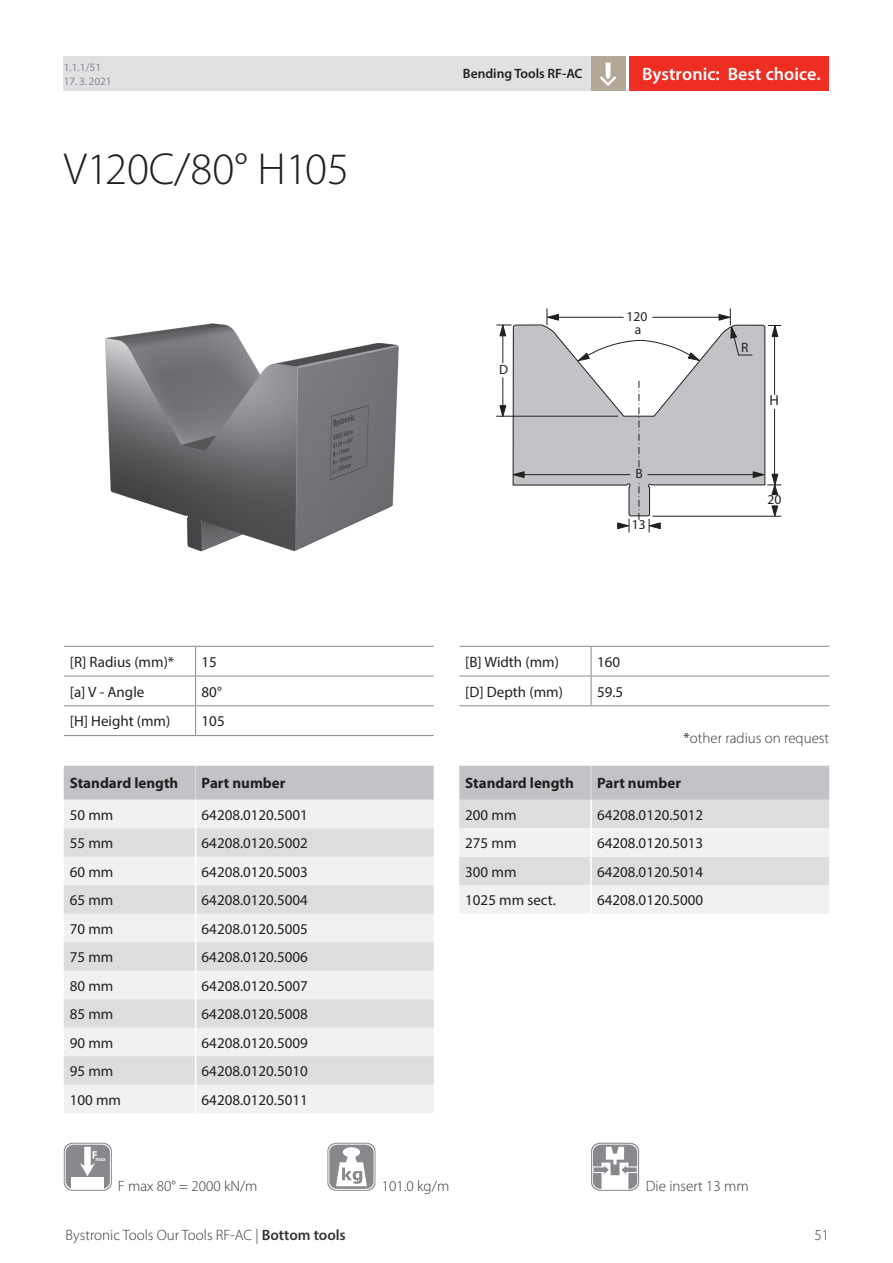
<style>
.page{position:relative;width:893px;height:1263px;background:#fff}
.page>*{position:absolute;margin:0;border:0;box-sizing:border-box;transform-origin:0 0}
.Headline_3{font:300 45px "Myriad Pro";color:#231f20}
.t1{font:600 18px "Myriad Pro";letter-spacing:.005em;color:#fff}
.Tabelle_10pt{font:15px "Myriad Pro";color:#231f20}
.Tabellenkopf_left{font:700 15px "Myriad Pro";color:#231f20}
.Fußzeile_rechts{font:300 15px "Myriad Pro";color:#363536}
.Haupttext_10pt{font:300 15px "Myriad Pro";color:#363536}
.Fussnote_rechts{font:300 15px "Myriad Pro";color:#363536}
.t2{font:14.4px "Myriad Pro";color:#231f20}
.t3{font:600 13.5px "Myriad Pro";color:#231f20}
.t4{font:13.5px "Myriad Pro";color:#231f20}
.t5{font:11.25px/13.5px "Myriad Pro";color:#87898c}
.s1{font-weight:400}
.s2{font-weight:600}
</style>
<div class="page">
<div style="left:64px;top:57px;width:561px;height:34px;background:#e0e1e3"></div>
<div style="left:629px;top:57px;width:200px;height:34px;background:#ee2e22"></div>
<div style="left:591px;top:57px;width:34px;height:34px;background:#b3a797"></div>
<svg style="left:600px;top:62px;width:16px;height:24px"></svg>
<img style="left:105px;top:323px;width:294px;height:229px">
<svg style="left:513px;top:324px;width:252px;height:192px"></svg>
<hr style="left:496px;top:416px;width:122px;height:1px;background:#231f20">
<hr style="left:652px;top:516px;width:129px;height:1px;background:#231f20">
<hr style="left:652px;top:317px;width:70px;height:1px;background:#231f20">
<hr style="left:555px;top:317px;width:69px;height:1px;background:#231f20">
<div style="left:635px;top:448px;width:9px;height:14px;background:#c2c3c6"></div>
<svg style="left:547px;top:308px;width:12px;height:17px"></svg>
<hr style="left:648px;top:474px;width:107px;height:1px;background:#231f20">
<hr style="left:522px;top:474px;width:108px;height:1px;background:#231f20">
<svg style="left:513px;top:471px;width:12px;height:7px"></svg>
<svg style="left:577px;top:340px;width:123px;height:21px"></svg>
<svg style="left:617px;top:519px;width:13px;height:13px"></svg>
<svg style="left:649px;top:519px;width:12px;height:13px"></svg>
<hr style="left:503px;top:377px;width:1px;height:32px;background:#231f20">
<svg style="left:639px;top:379px;width:1px;height:88px"></svg>
<svg style="left:639px;top:482px;width:1px;height:38px"></svg>
<svg style="left:499px;top:405px;width:7px;height:12px"></svg>
<hr style="left:503px;top:333px;width:1px;height:30px;background:#231f20">
<svg style="left:496px;top:324px;width:15px;height:12px"></svg>
<svg style="left:771px;top:505px;width:7px;height:12px"></svg>
<hr style="left:774px;top:409px;width:1px;height:67px;background:#231f20">
<hr style="left:774px;top:327px;width:1px;height:68px;background:#231f20">
<svg style="left:753px;top:471px;width:28px;height:24px"></svg>
<svg style="left:768px;top:325px;width:13px;height:12px"></svg>
<svg style="left:718px;top:308px;width:35px;height:48px"></svg>
<hr style="left:64px;top:646px;width:132px;height:1px;background:#87898c">
<hr style="left:196px;top:646px;width:238px;height:1px;background:#87898c">
<hr style="left:64px;top:676px;width:132px;height:1px;background:#87898c">
<hr style="left:196px;top:676px;width:238px;height:1px;background:#87898c">
<hr style="left:64px;top:705px;width:132px;height:1px;background:#87898c">
<hr style="left:196px;top:705px;width:238px;height:1px;background:#87898c">
<svg style="left:195px;top:647px;width:1px;height:88px"></svg>
<hr style="left:64px;top:735px;width:132px;height:1px;background:#87898c">
<hr style="left:196px;top:735px;width:238px;height:1px;background:#87898c">
<svg style="left:64px;top:766px;width:370px;height:347px"></svg>
<hr style="left:195px;top:766px;width:1px;height:34px;background:#e0e1e3">
<svg style="left:459px;top:766px;width:370px;height:148px"></svg>
<hr style="left:590px;top:800px;width:2px;height:28px;background:#fff">
<hr style="left:590px;top:828px;width:2px;height:29px;background:#fff">
<hr style="left:590px;top:857px;width:2px;height:28px;background:#fff">
<hr style="left:590px;top:885px;width:2px;height:29px;background:#fff">
<hr style="left:591px;top:766px;width:1px;height:34px;background:#e0e1e3">
<hr style="left:459px;top:646px;width:132px;height:1px;background:#87898c">
<hr style="left:591px;top:646px;width:238px;height:1px;background:#87898c">
<hr style="left:459px;top:676px;width:132px;height:1px;background:#87898c">
<hr style="left:591px;top:676px;width:238px;height:1px;background:#87898c">
<svg style="left:591px;top:647px;width:1px;height:58px"></svg>
<hr style="left:459px;top:705px;width:132px;height:1px;background:#87898c">
<hr style="left:591px;top:705px;width:238px;height:1px;background:#87898c">
<svg style="left:64px;top:1143px;width:48px;height:48px"></svg>
<svg style="left:65px;top:1144px;width:46px;height:46px"></svg>
<div style="left:66px;top:1145px;width:44px;height:44px;background:#87898c;border-radius:8px"></div>
<div style="left:71px;top:1177px;width:33px;height:12px;background:#fff"></div>
<svg style="left:80px;top:1147px;width:26px;height:29px"></svg>
<svg style="left:591px;top:1143px;width:48px;height:48px"></svg>
<svg style="left:593px;top:1144px;width:44px;height:45px"></svg>
<svg style="left:592px;top:1147px;width:46px;height:42px"></svg>
<svg style="left:327px;top:1143px;width:48px;height:48px"></svg>
<svg style="left:328px;top:1144px;width:46px;height:46px"></svg>
<div style="left:329px;top:1145px;width:45px;height:44px;background:#87898c;border-radius:8px"></div>
<svg style="left:336px;top:1147px;width:31px;height:39px"></svg>
<p class="t5" style="left:64px;top:61px;width:49px">1.1.1/51<br>17.3.2021</p>
<p class="Headline_3" style="left:64px;top:142px;width:287px">V120C/80° H105</p>
<p class="Tabelle_10pt" style="left:70px;top:652px;width:106px">[R] Radius (mm)*</p>
<p class="Tabelle_10pt" style="left:202px;top:652px;width:17px">15</p>
<p class="Tabelle_10pt" style="left:70px;top:682px;width:76px">[a] V - Angle</p>
<p class="Tabelle_10pt" style="left:202px;top:682px;width:22px">80°</p>
<p class="Tabelle_10pt" style="left:70px;top:712px;width:102px">[H] Height (mm)</p>
<p class="Tabelle_10pt" style="left:202px;top:712px;width:25px">105</p>
<p class="Tabellenkopf_left" style="left:70px;top:773px;width:110px">Standard length</p>
<p class="Tabellenkopf_left" style="left:202px;top:773px;width:85px">Part number</p>
<p class="Tabelle_10pt" style="left:70px;top:805px;width:45px">50 mm</p>
<p class="Tabelle_10pt" style="left:202px;top:805px;width:108px">64208.0120.5001</p>
<p class="Tabelle_10pt" style="left:70px;top:834px;width:45px">55 mm</p>
<p class="Tabelle_10pt" style="left:202px;top:834px;width:108px">64208.0120.5002</p>
<p class="Tabelle_10pt" style="left:70px;top:862px;width:45px">60 mm</p>
<p class="Tabelle_10pt" style="left:202px;top:862px;width:108px">64208.0120.5003</p>
<p class="Tabelle_10pt" style="left:70px;top:891px;width:45px">65 mm</p>
<p class="Tabelle_10pt" style="left:202px;top:891px;width:108px">64208.0120.5004</p>
<p class="Tabelle_10pt" style="left:70px;top:919px;width:45px">70 mm</p>
<p class="Tabelle_10pt" style="left:202px;top:919px;width:108px">64208.0120.5005</p>
<p class="Tabelle_10pt" style="left:70px;top:948px;width:45px">75 mm</p>
<p class="Tabelle_10pt" style="left:202px;top:948px;width:108px">64208.0120.5006</p>
<p class="Tabelle_10pt" style="left:70px;top:976px;width:45px">80 mm</p>
<p class="Tabelle_10pt" style="left:202px;top:976px;width:108px">64208.0120.5007</p>
<p class="Tabelle_10pt" style="left:70px;top:1005px;width:45px">85 mm</p>
<p class="Tabelle_10pt" style="left:202px;top:1005px;width:108px">64208.0120.5008</p>
<p class="Tabelle_10pt" style="left:70px;top:1033px;width:45px">90 mm</p>
<p class="Tabelle_10pt" style="left:202px;top:1033px;width:108px">64208.0120.5009</p>
<p class="Tabelle_10pt" style="left:70px;top:1062px;width:45px">95 mm</p>
<p class="Tabelle_10pt" style="left:202px;top:1062px;width:108px">64208.0120.5010</p>
<p class="Tabelle_10pt" style="left:70px;top:1090px;width:53px">100 mm</p>
<p class="Tabelle_10pt" style="left:202px;top:1090px;width:108px">64208.0120.5011</p>
<p class="t3" style="left:463px;top:65px;width:121px">Bending Tools RF-AC</p>
<p class="t1" style="left:642px;top:62px;width:180px">Bystronic: Best choice.</p>
<p class="t4" style="left:499px;top:362px;width:11px">D</p>
<p class="t4" style="left:626px;top:308px;width:22px">120</p>
<p class="t4" style="left:635px;top:321px;width:8px">a</p>
<p class="t4" style="left:635px;top:465px;width:9px">B</p>
<p class="t4" style="left:632px;top:516px;width:15px">13</p>
<p class="t4" style="left:741px;top:339px;width:9px">R</p>
<p class="t2" style="left:769px;top:392px;width:11px">H</p>
<p class="t4" style="left:767px;top:491px;width:15px">20</p>
<p class="Tabelle_10pt" style="left:465px;top:652px;width:95px">[B] Width (mm)</p>
<p class="Tabelle_10pt" style="left:597px;top:652px;width:25px">160</p>
<p class="Tabelle_10pt" style="left:465px;top:682px;width:99px">[D] Depth (mm)</p>
<p class="Tabelle_10pt" style="left:597px;top:682px;width:28px">59.5</p>
<p class="Fussnote_rechts" style="left:683px;top:729px;width:147px"><span class="s1">*</span>other radius on request</p>
<p class="Tabellenkopf_left" style="left:465px;top:773px;width:110px">Standard length</p>
<p class="Tabellenkopf_left" style="left:597px;top:773px;width:85px">Part number</p>
<p class="Tabelle_10pt" style="left:465px;top:805px;width:53px">200 mm</p>
<p class="Tabelle_10pt" style="left:597px;top:805px;width:108px">64208.0120.5012</p>
<p class="Tabelle_10pt" style="left:465px;top:834px;width:53px">275 mm</p>
<p class="Tabelle_10pt" style="left:597px;top:834px;width:108px">64208.0120.5013</p>
<p class="Tabelle_10pt" style="left:465px;top:862px;width:53px">300 mm</p>
<p class="Tabelle_10pt" style="left:597px;top:862px;width:108px">64208.0120.5014</p>
<p class="Tabelle_10pt" style="left:465px;top:891px;width:92px">1025 mm sect.</p>
<p class="Tabelle_10pt" style="left:597px;top:891px;width:108px">64208.0120.5000</p>
<p class="Haupttext_10pt" style="left:118px;top:1177px;width:141px">F max 80° = 2000 kN/m</p>
<p class="Haupttext_10pt" style="left:382px;top:1177px;width:69px">101.0 kg/m</p>
<p class="Haupttext_10pt" style="left:646px;top:1177px;width:104px">Die insert 13 mm</p>
<p class="Fußzeile_rechts" style="left:65px;top:1226px;width:282px">Bystronic Tools Our Tools RF-AC | <span class="s2">Bottom tools</span></p>
<p class="Fußzeile_rechts" style="left:814px;top:1226px;width:16px">51</p>
</div>
